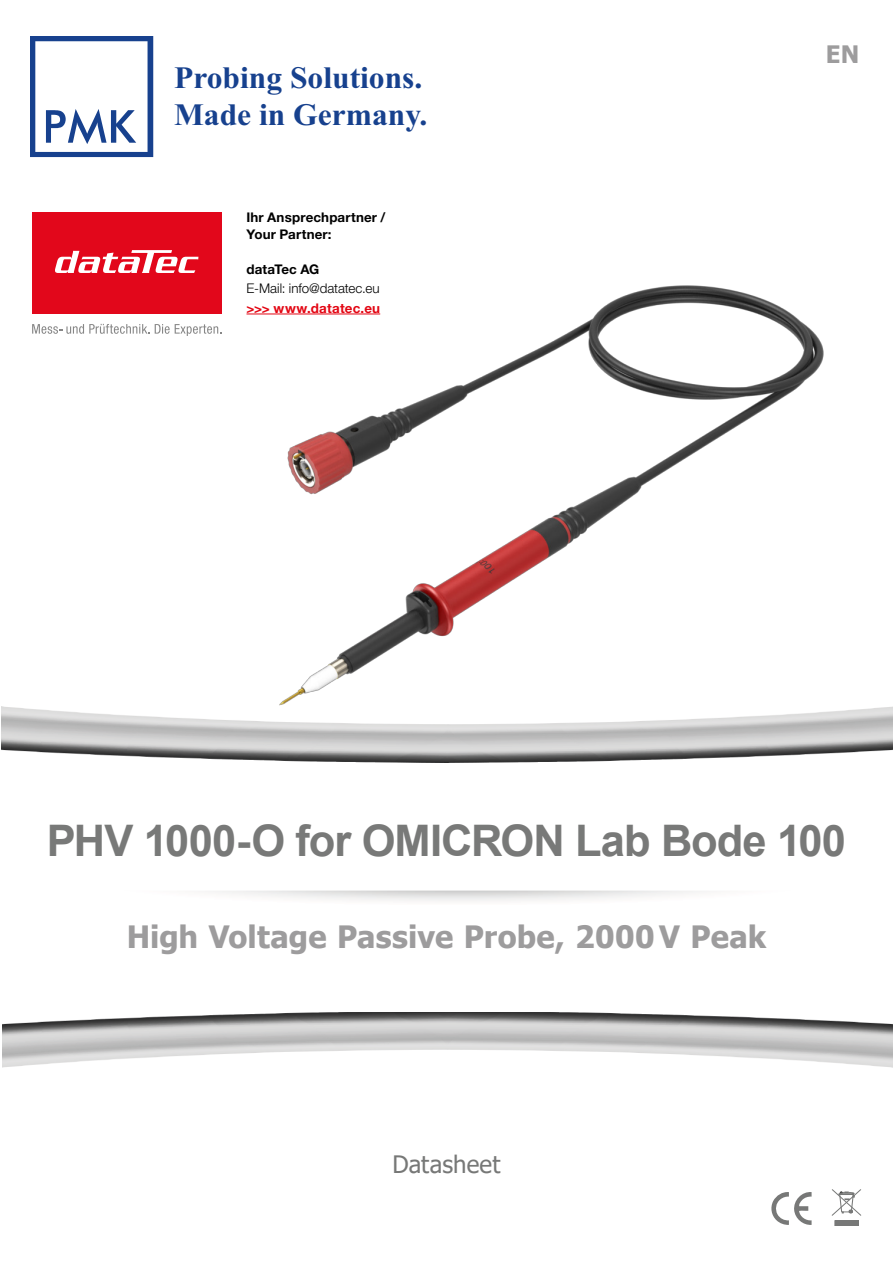
<style>
.page{position:relative;width:893px;height:1263px;background:#fff}
.page>*{position:absolute;margin:0;border:0;box-sizing:border-box;transform-origin:0 0}
.t1{font:700 43.5px "Arial";letter-spacing:-.025em;color:#787978}
.t2{font:700 31.2px/37.3px "Times New Roman";color:#17418e}
.t3{font:700 30.75px "Tahoma";letter-spacing:.005em;color:#9d9c9d}
.t4{font:24px "Tahoma";letter-spacing:.005em;color:#777877}
.t5{font:700 24px "Tahoma";color:#9d9c9d}
.t6{font:700 13.35px/16.6px "Helvetica Neue LT Pro";letter-spacing:.01em;color:#000}
.t7{font:300 13.35px "Helvetica Neue LT Pro";color:#000}
.t8{font:700 13.35px "Helvetica Neue LT Pro";letter-spacing:.015em;color:#e30613}
</style>
<div class="page">
<img style="left:279px;top:285px;width:545px;height:421px">
<img style="left:2px;top:1015px;width:891px;height:53px">
<svg style="left:213px;top:1012px;width:470px;height:3px"></svg>
<img style="left:1px;top:707px;width:892px;height:52px">
<svg style="left:212px;top:759px;width:471px;height:4px"></svg>
<svg style="left:30px;top:36px;width:123px;height:121px"></svg>
<svg style="left:771px;top:1192px;width:41px;height:33px"></svg>
<div style="left:835px;top:1221px;width:23px;height:5px;background:#777877"></div>
<svg style="left:832px;top:1189px;width:29px;height:27px"></svg>
<div style="left:23px;top:202px;width:382px;height:144px;background:#fff"></div>
<hr style="left:246px;top:314px;width:134px;height:1px;background:#e30613">
<div style="left:32px;top:212px;width:189px;height:102px;background:#e2071b"></div>
<svg style="left:32px;top:324px;width:189px;height:12px"></svg>
<svg style="left:55px;top:250px;width:143px;height:23px"></svg>
<h2 class="t2" style="left:174px;top:57px;width:255px">Probing Solutions.<br>Made in Germany.</h2>
<p class="t6" style="left:246px;top:209px;width:141px">Ihr Ansprechpartner /<br>Your Partner:</p>
<p class="t6" style="left:246px;top:260px;width:74px">dataTec AG</p>
<p class="t7" style="left:246px;top:280px;width:135px">E-Mail: info@datatec.eu</p>
<p class="t8" style="left:246px;top:300px;width:135px">&gt;&gt;&gt; www.datatec.eu</p>
<h3 class="t5" style="left:826px;top:37px;width:35px">EN</h3>
<h1 class="t1" style="left:47px;top:810px;width:801px">PHV 1000-O for OMICRON Lab Bode 100</h1>
<h3 class="t3" style="left:127px;top:915px;width:641px">High Voltage Passive Probe, 2000V Peak</h3>
<h3 class="t4" style="left:393px;top:1148px;width:109px">Datasheet</h3>
</div>
